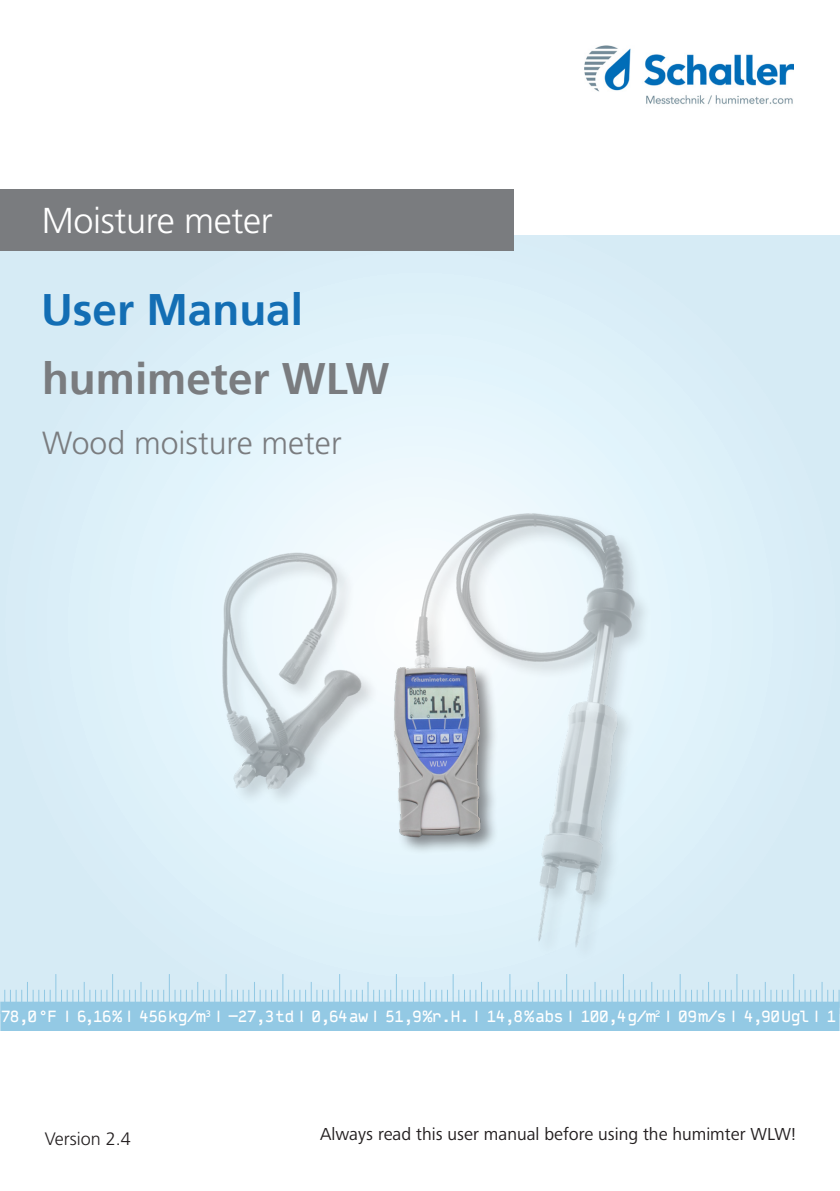
<style>
.page{position:relative;width:840px;height:1191px;background:#fff}
.page>*{position:absolute;margin:0;border:0;box-sizing:border-box;transform-origin:0 0}
.Überschrift_Grau{font:700 44px "Frutiger LT Std";color:#7a7c7f}
.t1{font:700 44px "Frutiger LT Std";color:#136eb4}
.Text_in_Produkt_Sparte{font:300 36px "Frutiger LT Std";letter-spacing:-.01em;color:#fff}
.Unterüberschrift_Grau{font:300 32px "Frutiger LT Std";color:#7a7c7f}
.t2{font:18px "Frutiger Next Pro";color:#231f20}
.t3{font:300 18px "Frutiger LT Std";color:#231f20}
.t4{font:16px "Typestar OCR";letter-spacing:-.07em;color:#fff}
</style>
<div class="page">
<div style="left:0;top:235px;width:839px;height:778px;background:linear-gradient(to right,#def0f9,#ddf0f9)"></div>
<hr style="left:792px;top:974px;width:1px;height:36px;background:#93c9e4">
<hr style="left:736px;top:974px;width:1px;height:36px;background:#93c9e4">
<hr style="left:679px;top:974px;width:1px;height:36px;background:#93c9e4">
<hr style="left:622px;top:974px;width:1px;height:36px;background:#93c9e4">
<hr style="left:566px;top:974px;width:1px;height:36px;background:#93c9e4">
<hr style="left:509px;top:974px;width:1px;height:36px;background:#93c9e4">
<hr style="left:452px;top:974px;width:1px;height:36px;background:#93c9e4">
<hr style="left:395px;top:974px;width:1px;height:36px;background:#93c9e4">
<hr style="left:339px;top:974px;width:1px;height:36px;background:#93c9e4">
<hr style="left:282px;top:974px;width:1px;height:36px;background:#93c9e4">
<hr style="left:225px;top:974px;width:1px;height:36px;background:#93c9e4">
<hr style="left:169px;top:974px;width:1px;height:36px;background:#93c9e4">
<hr style="left:112px;top:974px;width:1px;height:36px;background:#93c9e4">
<hr style="left:55px;top:974px;width:1px;height:36px;background:#93c9e4">
<svg style="left:0;top:982px;width:839px;height:49px;background:#aad5ea"></svg>
<img style="left:584px;top:45px;width:209px;height:60px">
<div style="left:221px;top:512px;width:431px;height:450px;background:#dcf0f9"></div>
<img style="left:204px;top:510px;width:439px;height:440px">
<div style="left:0;top:190px;width:512px;height:61px;background:#7a7c7f"></div>
<p class="Text_in_Produkt_Sparte" style="left:42px;top:201px;width:232px">Moisture meter</p>
<h1 class="t1" style="left:41px;top:284px;width:263px">User Manual</h1>
<p class="Überschrift_Grau" style="left:42px;top:352px;width:349px">humimeter WLW</p>
<p class="Unterüberschrift_Grau" style="left:42px;top:424px;width:301px">Wood moisture meter</p>
<p class="t4" style="left:0;top:1006px;width:837px">78,0 °F | 6,16% | 456 kg/m<sup>3</sup> | -27,3 td | 0,64 aw | 51,9 %r.H. | 14,8 % abs | 100,4 g/m<sup>2</sup> | 09 m/s | 4,90 Ugl | 1</p>
<p class="t3" style="left:45px;top:1129px;width:88px">Version 2.4</p>
<p class="t2" style="left:320px;top:1123px;width:477px">Always read this user manual before using the humimter WLW!</p>
</div>
